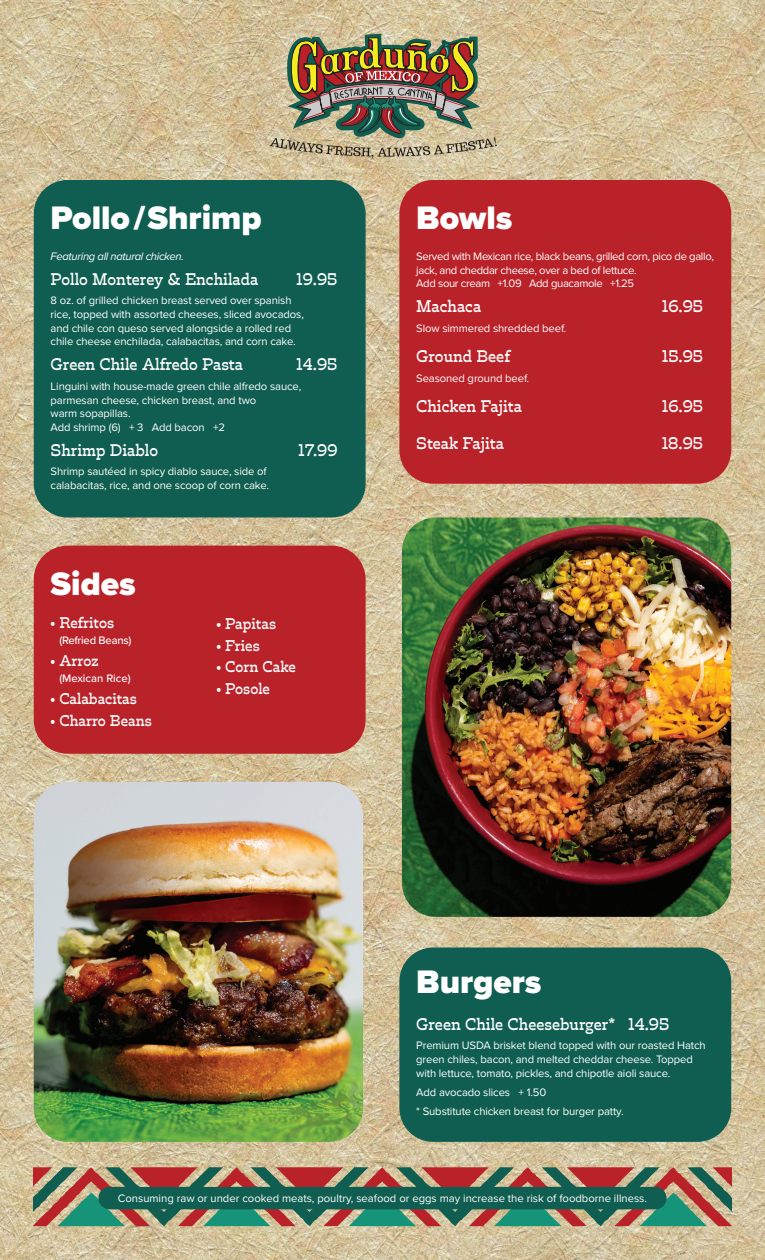
<style>
.page{position:relative;width:765px;height:1260px;background:#fff}
.page>*{position:absolute;margin:0;border:0;box-sizing:border-box;transform-origin:0 0}
.t1{font:900 33.75px "Proxima Nova";color:#fff}
.t2{font:500 16.25px "Trilby";color:#fff}
.t3{font:500 15px "Trilby";color:#fff}
.t4{font:11.25px/13.8px "Proxima Nova";letter-spacing:-.01em;color:#fff}
.t5{font:11.25px/13.8px "Proxima Nova";letter-spacing:-.03em;color:#fff}
.t6{font:italic 11.25px "Proxima Nova";letter-spacing:-.03em;color:#fff}
.t7{font:500 11.25px "Proxima Nova";letter-spacing:-.02em;color:#fff}
.t8{font:500 11.25px "Proxima Nova";color:#fff}
</style>
<div class="page">
<img style="left:0;top:0;width:765px;height:1260px">
<img style="left:270px;top:34px;width:227px;height:124px">
<svg style="left:34px;top:1167px;width:697px;height:59px;background:#8c7866"></svg>
<div style="left:98px;top:1187px;width:569px;height:22px;background:#105d51;border-radius:11px"></div>
<div style="left:34px;top:546px;width:332px;height:208px;background:#ba2229;border-radius:34px"></div>
<div style="left:399px;top:948px;width:332px;height:194px;background:#105d51;border-radius:34px"></div>
<div style="left:399px;top:180px;width:332px;height:304px;background:#ba2229;border-radius:34px"></div>
<div style="left:34px;top:180px;width:332px;height:338px;background:#105d51;border-radius:34px"></div>
<img style="left:402px;top:518px;width:329px;height:399px">
<img style="left:34px;top:782px;width:329px;height:360px">
<h1 class="t1" style="left:51px;top:193px;width:212px">Pollo / Shrimp</h1>
<p class="t6" style="left:51px;top:248px;width:135px">Featuring all natural chicken.</p>
<h2 class="t2" style="left:51px;top:269px;width:209px">Pollo Monterey &amp; Enchilada</h2>
<h2 class="t2" style="left:296px;top:269px;width:43px">19.95</h2>
<p class="t4" style="left:51px;top:293px;width:255px">8 oz. of grilled chicken breast served over spanish rice, topped with assorted cheeses, sliced avocados, and chile con queso served alongside a rolled red chile cheese enchilada, calabacitas, and corn cake.</p>
<h2 class="t2" style="left:51px;top:354px;width:194px">Green Chile Alfredo Pasta</h2>
<h2 class="t2" style="left:296px;top:354px;width:43px">14.95</h2>
<p class="t4" style="left:51px;top:379px;width:252px">Linguini with house-made green chile alfredo sauce, parmesan cheese, chicken breast, and two<br>warm sopapillas.<br>Add shrimp (6) + 3 Add bacon +2</p>
<h2 class="t2" style="left:51px;top:440px;width:109px">Shrimp Diablo</h2>
<h2 class="t2" style="left:298px;top:440px;width:41px">17.99</h2>
<p class="t4" style="left:51px;top:464px;width:220px">Shrimp sautéed in spicy diablo sauce, side of calabacitas, rice, and one scoop of corn cake.</p>
<h1 class="t1" style="left:51px;top:558px;width:87px">Sides</h1>
<h3 class="t3" style="left:51px;top:613px;width:65px">• Refritos</h3>
<p class="t7" style="left:59px;top:632px;width:74px">(Refried Beans)</p>
<h3 class="t3" style="left:51px;top:651px;width:49px">• Arroz</h3>
<p class="t8" style="left:59px;top:670px;width:73px">(Mexican Rice)</p>
<h3 class="t3" style="left:51px;top:689px;width:88px">• Calabacitas</h3>
<h3 class="t3" style="left:51px;top:711px;width:103px">• Charro Beans</h3>
<h3 class="t3" style="left:217px;top:614px;width:61px">• Papitas</h3>
<h3 class="t3" style="left:217px;top:636px;width:45px">• Fries</h3>
<h3 class="t3" style="left:217px;top:658px;width:81px">• Corn Cake</h3>
<h3 class="t3" style="left:217px;top:680px;width:55px">• Posole</h3>
<h1 class="t1" style="left:416px;top:193px;width:98px">Bowls</h1>
<p class="t5" style="left:416px;top:249px;width:299px">Served with Mexican rice, black beans, grilled corn, pico de gallo, jack, and cheddar cheese, over a bed of lettuce.<br>Add sour cream +1.09 Add guacamole +1.25</p>
<h2 class="t2" style="left:416px;top:296px;width:67px">Machaca</h2>
<h2 class="t2" style="left:662px;top:296px;width:43px">16.95</h2>
<p class="t4" style="left:416px;top:321px;width:151px">Slow simmered shredded beef.</p>
<h2 class="t2" style="left:416px;top:346px;width:95px">Ground Beef</h2>
<h2 class="t2" style="left:662px;top:346px;width:43px">15.95</h2>
<p class="t4" style="left:416px;top:371px;width:114px">Seasoned ground beef.</p>
<h2 class="t2" style="left:416px;top:396px;width:107px">Chicken Fajita</h2>
<h2 class="t2" style="left:662px;top:396px;width:43px">16.95</h2>
<h2 class="t2" style="left:416px;top:433px;width:89px">Steak Fajita</h2>
<h2 class="t2" style="left:662px;top:433px;width:43px">18.95</h2>
<h1 class="t1" style="left:416px;top:957px;width:127px">Burgers</h1>
<h2 class="t2" style="left:416px;top:1014px;width:255px">Green Chile Cheeseburger* 14.95</h2>
<p class="t4" style="left:416px;top:1038px;width:291px">Premium USDA brisket blend topped with our roasted Hatch green chiles, bacon, and melted cheddar cheese. Topped with lettuce, tomato, pickles, and chipotle aioli sauce.</p>
<p class="t4" style="left:416px;top:1082px;width:209px;line-height:19.4px">Add avocado slices + 1.50<br>* Substitute chicken breast for burger patty.</p>
<p class="t4" style="left:118px;top:1191px;width:531px">Consuming raw or under cooked meats, poultry, seafood or eggs may increase the risk of foodborne illness.</p>
</div>
